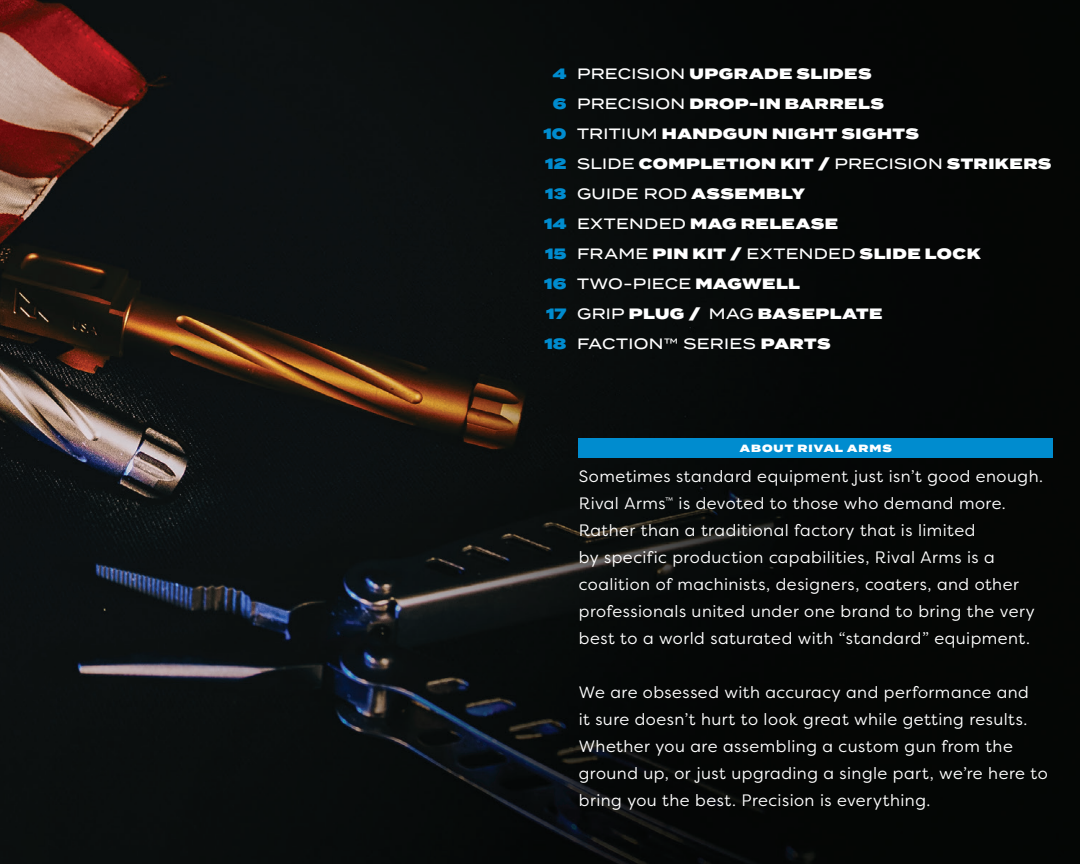
<style>
.page{position:relative;width:1080px;height:864px;background:#fff}
.page>*{position:absolute;margin:0;border:0;box-sizing:border-box;transform-origin:0 0}
.t1{font:16.5px/27px "Filson Pro";letter-spacing:.03em;color:#fff}
.t2{font:900 15px "Termina";letter-spacing:.03em;color:#fff}
.t3{font:500 15px "Termina";letter-spacing:.02em;color:#fff}
.t4{font:900 15px "Termina";color:#008ccf}
.t5{font:900 10.5px "Termina";letter-spacing:.1em;color:#fff}
.s1{font-weight:500}
.s2{font-weight:900}
</style>
<div class="page">
<img style="left:0;top:0;width:1080px;height:864px">
<div style="left:579px;top:438px;width:474px;height:20px;background:#008ccf"></div>
<p class="t4" style="left:553px;top:62px;width:15px">4</p>
<p class="t4" style="left:553px;top:92px;width:15px">6</p>
<p class="t4" style="left:543px;top:122px;width:25px">10</p>
<p class="t4" style="left:545px;top:152px;width:23px">12</p>
<p class="t4" style="left:545px;top:182px;width:23px">13</p>
<p class="t4" style="left:544px;top:212px;width:24px">14</p>
<p class="t4" style="left:545px;top:242px;width:23px">15</p>
<p class="t4" style="left:544px;top:272px;width:24px">16</p>
<p class="t4" style="left:546px;top:302px;width:22px">17</p>
<p class="t4" style="left:544px;top:332px;width:24px">18</p>
<p class="t2" style="left:577px;top:62px;width:296px"><span class="s1">PRECISION</span> UPGRADE SLIDES</p>
<p class="t2" style="left:577px;top:92px;width:309px"><span class="s1">PRECISION</span> DROP-IN BARRELS</p>
<p class="t2" style="left:577px;top:122px;width:343px"><span class="s1">TRITIUM</span> HANDGUN NIGHT SIGHTS</p>
<p class="t2" style="left:577px;top:152px;width:476px"><span class="s1">SLIDE</span> COMPLETION KIT / <span class="s1">PRECISION</span> STRIKERS</p>
<p class="t3" style="left:577px;top:182px;width:229px">GUIDE ROD <span class="s2">ASSEMBLY</span></p>
<p class="t2" style="left:577px;top:212px;width:263px"><span class="s1">EXTENDED</span> MAG RELEASE</p>
<p class="t2" style="left:577px;top:242px;width:405px"><span class="s1">FRAME</span> PIN KIT / <span class="s1">EXTENDED</span> SLIDE LOCK</p>
<p class="t3" style="left:577px;top:272px;width:224px">TWO-PIECE <span class="s2">MAGWELL</span></p>
<p class="t2" style="left:577px;top:302px;width:307px"><span class="s1">GRIP</span> PLUG / <span class="s1">MAG</span> BASEPLATE</p>
<p class="t3" style="left:577px;top:332px;width:255px">FACTION™ SERIES <span class="s2">PARTS</span></p>
<p class="t5" style="left:740px;top:440px;width:154px">ABOUT RIVAL ARMS</p>
<p class="t1" style="left:579px;top:462px;width:466px">Sometimes standard equipment just isn’t good enough.<br>Rival Arms<sup>™</sup> is devoted to those who demand more.<br>Rather than a traditional factory that is limited<br>by specific production capabilities, Rival Arms is a coalition of machinists, designers, coaters, and other professionals united under one brand to bring the very best to a world saturated with “standard” equipment.</p>
<p class="t1" style="left:579px;top:678px;width:470px">We are obsessed with accuracy and performance and<br>it sure doesn’t hurt to look great while getting results.<br>Whether you are assembling a custom gun from the ground up, or just upgrading a single part, we’re here to bring you the best. Precision is everything.</p>
</div>
